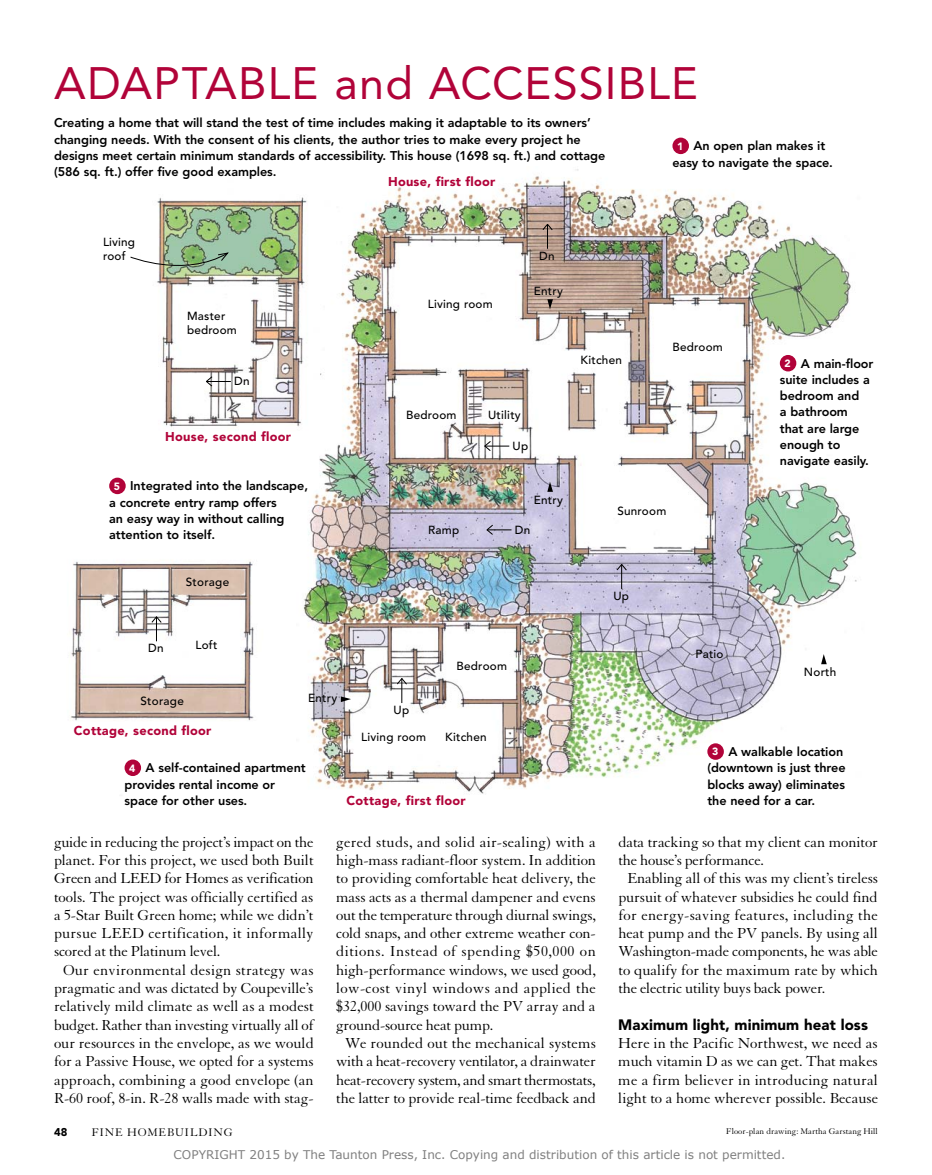
<style>
.page{position:relative;width:932px;height:1175px;background:#fff}
.page>*{position:absolute;margin:0;border:0;box-sizing:border-box;transform-origin:0 0}
.t1{font:45px "Avenir LT Std";letter-spacing:.025em;color:#b10339}
.t2{font:15.75px/18.3px "Granjon LT Std";letter-spacing:-.005em;color:#000;text-align:justify}
.t3{font:15.75px "Granjon LT Std";letter-spacing:.015em;color:#000}
.t4{font:15.75px "Granjon LT Std";letter-spacing:.03em;color:#000}
.t5{font:15.75px "Granjon LT Std";letter-spacing:.025em;color:#000}
.t6{font:900 15px "Avenir LT Std";letter-spacing:.005em;color:#000}
.t7{font:900 12.75px "Avenir LT Std";letter-spacing:.02em;color:#b10339}
.t8{font:800 12.6px/16.2px "Avenir LT Std";letter-spacing:-.005em;color:#000}
.t9{font:12px "Verdana";color:#808080}
.t10{font:12px "Granjon LT Std";letter-spacing:.07em;color:#000}
.t11{font:500 11.7px/13.2px "Avenir LT Std";letter-spacing:.02em;color:#000}
.t12{font:900 11.25px "Avenir LT Std";color:#000}
.t13{font:9px "Granjon LT Std";letter-spacing:.005em;color:#000}
.s1{font-weight:900;font-size:10.5px;color:#fff}
</style>
<div class="page">
<img style="left:303px;top:169px;width:554px;height:625px">
<img style="left:70px;top:561px;width:184px;height:215px">
<img style="left:157px;top:177px;width:162px;height:271px">
<div style="left:124px;top:759px;width:17px;height:17px;background:#b10339;border-radius:50%"></div>
<div style="left:707px;top:743px;width:16px;height:17px;background:#b10339;border-radius:50%"></div>
<div style="left:779px;top:355px;width:17px;height:16px;background:#b10339;border-radius:50%"></div>
<div style="left:109px;top:477px;width:17px;height:17px;background:#b10339;border-radius:50%"></div>
<div style="left:672px;top:138px;width:17px;height:16px;background:#b10339;border-radius:50%"></div>
<svg style="left:396px;top:677px;width:11px;height:26px"></svg>
<svg style="left:151px;top:615px;width:11px;height:26px"></svg>
<svg style="left:542px;top:223px;width:11px;height:26px"></svg>
<svg style="left:616px;top:563px;width:11px;height:26px"></svg>
<svg style="left:483px;top:440px;width:26px;height:12px"></svg>
<svg style="left:205px;top:376px;width:26px;height:11px"></svg>
<svg style="left:486px;top:524px;width:25px;height:11px"></svg>
<svg style="left:821px;top:654px;width:5px;height:10px"></svg>
<svg style="left:547px;top:482px;width:6px;height:10px"></svg>
<svg style="left:341px;top:696px;width:10px;height:6px"></svg>
<svg style="left:547px;top:299px;width:6px;height:10px"></svg>
<svg style="left:130px;top:252px;width:99px;height:26px"></svg>
<h1 class="t1" style="left:54px;top:57px;width:645px">ADAPTABLE AND ACCESSIBLE</h1>
<p class="t8" style="left:54px;top:115px;width:552px">Creating a home that will stand the test of time includes making it adaptable to its owners’ changing needs. With the consent of his clients, the author tries to make every project he designs meet certain minimum standards of accessibility. This house (1698 sq. ft.) and cottage (586 sq. ft.) offer five good examples.</p>
<p class="t7" style="left:388px;top:173px;width:109px">House, first floor</p>
<p class="t11" style="left:103px;top:236px;width:34px">Living roof</p>
<p class="t11" style="left:187px;top:310px;width:51px">Master bedroom</p>
<p class="t11" style="left:234px;top:375px;width:17px">Dn</p>
<p class="t7" style="left:165px;top:429px;width:127px">House, second floor</p>
<p class="t11" style="left:539px;top:249px;width:17px">Dn</p>
<p class="t11" style="left:427px;top:298px;width:67px">Living room</p>
<p class="t11" style="left:534px;top:284px;width:31px">Entry</p>
<p class="t11" style="left:406px;top:408px;width:52px">Bedroom</p>
<p class="t11" style="left:488px;top:408px;width:34px">Utility</p>
<p class="t11" style="left:512px;top:439px;width:17px">Up</p>
<p class="t11" style="left:580px;top:353px;width:43px">Kitchen</p>
<p class="t8" style="left:672px;top:138px;width:162px;text-align:center"><span class="s1">1</span> An open plan makes it easy to navigate the space.</p>
<p class="t11" style="left:672px;top:341px;width:52px">Bedroom</p>
<p class="t8" style="left:779px;top:355px;width:95px;text-indent:5px"><span class="s1">2</span> A main-floor suite includes a bedroom and<br>a bathroom that are large enough to navigate easily.</p>
<p class="t8" style="left:109px;top:478px;width:200px;text-indent:5px"><span class="s1">5</span> Integrated into the landscape, a concrete entry ramp offers<br>an easy way in without calling attention to itself.</p>
<p class="t11" style="left:186px;top:575px;width:45px">Storage</p>
<p class="t11" style="left:428px;top:523px;width:33px">Ramp</p>
<p class="t11" style="left:534px;top:493px;width:31px">Entry</p>
<p class="t11" style="left:514px;top:523px;width:17px">Dn</p>
<p class="t11" style="left:148px;top:642px;width:17px">Dn</p>
<p class="t11" style="left:195px;top:639px;width:23px">Loft</p>
<p class="t11" style="left:140px;top:694px;width:45px">Storage</p>
<p class="t7" style="left:74px;top:722px;width:139px">Cottage, second floor</p>
<p class="t11" style="left:308px;top:692px;width:31px">Entry</p>
<p class="t8" style="left:125px;top:760px;width:183px;text-indent:5px"><span class="s1">4</span> A self-contained apartment provides rental income or space for other uses.</p>
<p class="t11" style="left:393px;top:703px;width:17px">Up</p>
<p class="t11" style="left:361px;top:730px;width:67px">Living room</p>
<p class="t11" style="left:456px;top:660px;width:52px">Bedroom</p>
<p class="t11" style="left:445px;top:730px;width:43px">Kitchen</p>
<p class="t7" style="left:346px;top:792px;width:120px">Cottage, first floor</p>
<p class="t2" style="left:54px;top:833px;width:261px">guide in reducing the project’s impact on the</p>
<p class="t2" style="left:54px;top:851px;width:261px">planet. For this project, we used both Built</p>
<p class="t2" style="left:54px;top:869px;width:261px">Green and LEED for Homes as verification</p>
<p class="t2" style="left:54px;top:887px;width:261px">tools. The project was officially certified as</p>
<p class="t2" style="left:54px;top:906px;width:261px">a 5-Star Built Green home; while we didn’t</p>
<p class="t3" style="left:54px;top:924px;width:261px">pursue LEED certification, it informally</p>
<p class="t2" style="left:54px;top:942px;width:168px">scored at the Platinum level.</p>
<p class="t3" style="left:63px;top:961px;width:252px">Our environmental design strategy was</p>
<p class="t2" style="left:54px;top:979px;width:261px">pragmatic and was dictated by Coupeville’s</p>
<p class="t2" style="left:54px;top:997px;width:261px">relatively mild climate as well as a modest</p>
<p class="t2" style="left:54px;top:1016px;width:261px">budget. Rather than investing virtually all of</p>
<p class="t2" style="left:54px;top:1034px;width:261px">our resources in the envelope, as we would</p>
<p class="t2" style="left:54px;top:1052px;width:261px">for a Passive House, we opted for a systems</p>
<p class="t2" style="left:54px;top:1070px;width:261px">approach, combining a good envelope (an</p>
<p class="t2" style="left:54px;top:1089px;width:261px">R-60 roof, 8-in. R-28 walls made with stag-</p>
<p class="t3" style="left:336px;top:833px;width:261px">gered studs, and solid air-sealing) with a</p>
<p class="t2" style="left:336px;top:851px;width:261px">high-mass radiant-floor system. In addition</p>
<p class="t2" style="left:336px;top:869px;width:261px">to providing comfortable heat delivery, the</p>
<p class="t2" style="left:336px;top:887px;width:261px">mass acts as a thermal dampener and evens</p>
<p class="t2" style="left:336px;top:906px;width:261px">out the temperature through diurnal swings,</p>
<p class="t2" style="left:336px;top:924px;width:261px">cold snaps, and other extreme weather con-</p>
<p class="t4" style="left:336px;top:943px;width:261px">ditions. Instead of spending $50,000 on</p>
<p class="t2" style="left:336px;top:961px;width:261px">high-performance windows, we used good,</p>
<p class="t5" style="left:336px;top:979px;width:261px">low-cost vinyl windows and applied the</p>
<p class="t2" style="left:336px;top:997px;width:261px">$32,000 savings toward the PV array and a</p>
<p class="t2" style="left:336px;top:1016px;width:159px">ground-source heat pump.</p>
<p class="t2" style="left:345px;top:1034px;width:252px">We rounded out the mechanical systems</p>
<p class="t2" style="left:336px;top:1052px;width:261px">with a heat-recovery ventilator, a drainwater</p>
<p class="t2" style="left:336px;top:1071px;width:261px">heat-recovery system, and smart thermostats,</p>
<p class="t2" style="left:336px;top:1089px;width:261px">the latter to provide real-time feedback and</p>
<p class="t11" style="left:617px;top:505px;width:50px">Sunroom</p>
<p class="t11" style="left:613px;top:589px;width:17px">Up</p>
<p class="t11" style="left:695px;top:648px;width:30px">Patio</p>
<p class="t11" style="left:804px;top:665px;width:34px">North</p>
<p class="t8" style="left:707px;top:743px;width:140px;text-indent:5px"><span class="s1">3</span> A walkable location (downtown is just three blocks away) eliminates the need for a car.</p>
<p class="t2" style="left:618px;top:833px;width:261px">data tracking so that my client can monitor</p>
<p class="t2" style="left:618px;top:851px;width:147px">the house’s performance.</p>
<p class="t2" style="left:627px;top:869px;width:252px">Enabling all of this was my client’s tireless</p>
<p class="t2" style="left:618px;top:888px;width:261px">pursuit of whatever subsidies he could find</p>
<p class="t3" style="left:618px;top:906px;width:261px">for energy-saving features, including the</p>
<p class="t2" style="left:618px;top:924px;width:261px">heat pump and the PV panels. By using all</p>
<p class="t2" style="left:618px;top:942px;width:261px">Washington-made components, he was able</p>
<p class="t2" style="left:618px;top:961px;width:261px">to qualify for the maximum rate by which</p>
<p class="t2" style="left:618px;top:979px;width:208px">the electric utility buys back power.</p>
<p class="t6" style="left:618px;top:1015px;width:251px">Maximum light, minimum heat loss</p>
<p class="t2" style="left:618px;top:1034px;width:261px">Here in the Pacific Northwest, we need as much vitamin D as we can get. That makes me a firm believer in introducing natural light to a home wherever possible. Because</p>
<p class="t12" style="left:54px;top:1125px;width:15px">48</p>
<p class="t10" style="left:92px;top:1126px;width:142px">FINE HOMEBUILDING</p>
<p class="t13" style="left:726px;top:1126px;width:153px">Floor-plan drawing: Martha Garstang Hill</p>
<p class="t9" style="left:174px;top:1146px;width:613px">COPYRIGHT 2015 by The Taunton Press, Inc. Copying and distribution of this article is not permitted.</p>
</div>
